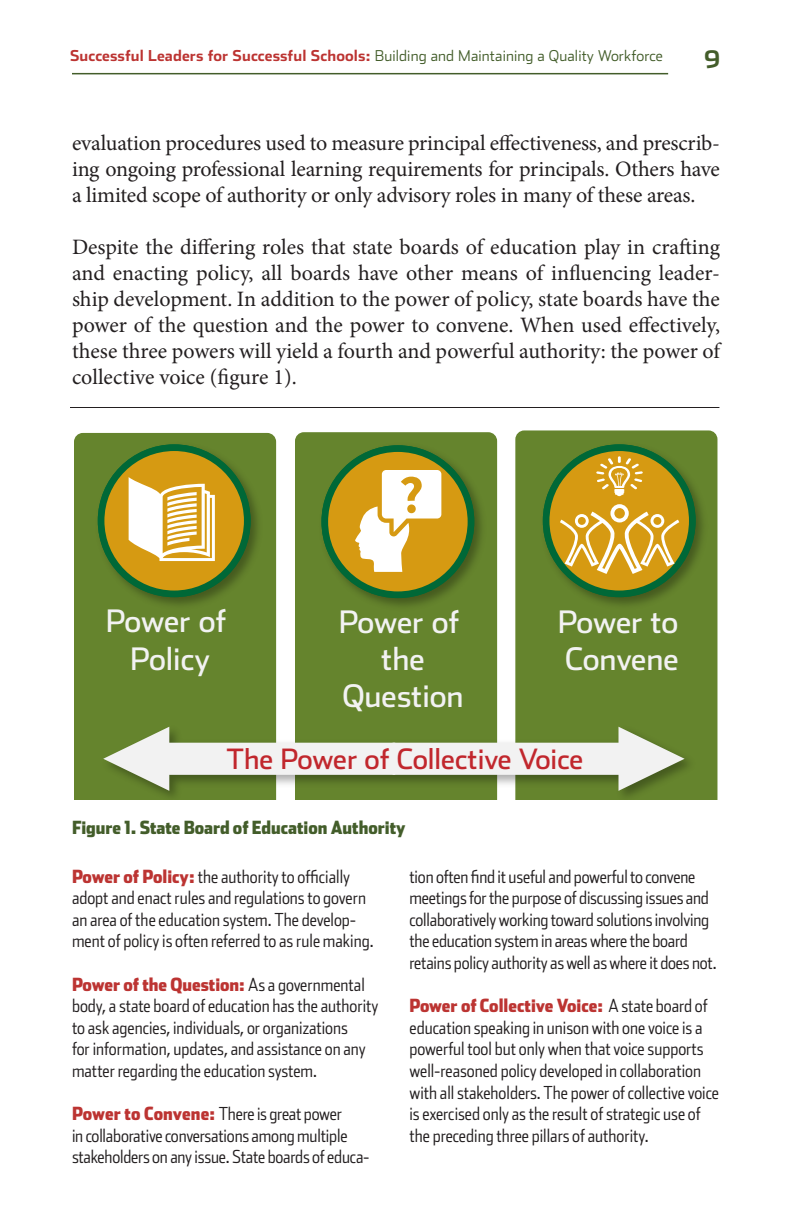
<style>
.page{position:relative;width:792px;height:1224px;background:#fff}
.page>*{position:absolute;margin:0;border:0;box-sizing:border-box;transform-origin:0 0}
.t1{font:31px/37.2px "Stainless";color:#f2f2f2;text-align:center}
.t2{font:28px "Stainless";color:#c1272d}
.t3{font:700 24px "Stainless";color:#435d2a}
.t4{font:22px/26px "Minion Pro";letter-spacing:-.01em;color:#231f20;text-align:justify}
.t5{font:300 18px/21.6px "Stainless Cond";letter-spacing:-.005em;color:#231f20}
.t6{font:900 18px "Stainless Cond";color:#435d2a}
.t7{font:300 15px "Stainless";letter-spacing:.01em;color:#435d2a}
.s1{font-weight:700;color:#bc3432}
.s2{font-weight:900;color:#bc3432}
</style>
<div class="page">
<div style="left:74px;top:433px;width:202px;height:367px;background:#65842d"></div>
<div style="left:295px;top:432px;width:202px;height:289px;background:#65842d"></div>
<div style="left:515px;top:430px;width:202px;height:370px;background:#65842d"></div>
<img style="left:315px;top:439px;width:403px;height:207px">
<img style="left:537px;top:438px;width:181px;height:207px">
<svg style="left:546px;top:448px;width:146px;height:146px;background:#b89316"></svg>
<div style="left:543px;top:444px;width:153px;height:153px;border:7px solid #006837;border-radius:50%"></div>
<img style="left:91px;top:438px;width:417px;height:207px">
<div style="left:101px;top:448px;width:146px;height:146px;background:#d69a12;border-radius:50%"></div>
<div style="left:98px;top:444px;width:153px;height:153px;border:7px solid #006837;border-radius:50%"></div>
<svg style="left:560px;top:504px;width:119px;height:70px"></svg>
<svg style="left:596px;top:456px;width:47px;height:40px;background:#dfb046"></svg>
<svg style="left:129px;top:477px;width:86px;height:84px"></svg>
<img style="left:97px;top:721px;width:604px;height:79px">
<svg style="left:103px;top:727px;width:582px;height:64px"></svg>
<hr style="left:72px;top:73px;width:596px;height:1px;background:#435d2a">
<hr style="left:70px;top:407px;width:649px;height:1px;background:#231f20">
<p class="t7" style="left:70px;top:46px;width:595px"><span class="s1">Successful Leaders for Successful Schools:</span> Building and Maintaining a Quality Workforce</p>
<h3 class="t3" style="left:705px;top:44px;width:17px">9</h3>
<p class="t4" style="left:72px;top:130px;width:650px">evaluation procedures used to measure principal effectiveness, and prescrib&shy;ing ongoing professional learning requirements for principals. Others have a limited scope of authority or only advisory roles in many of these areas.</p>
<p class="t4" style="left:72px;top:234px;width:650px">Despite the differing roles that state boards of education play in crafting and enacting policy, all boards have other means of influencing leader&shy;ship development. In addition to the power of policy, state boards have the power of the question and the power to convene. When used effectively, these three powers will yield a fourth and powerful authority: the power of collective voice (figure 1).</p>
<h1 class="t1" style="left:106px;top:602px;width:122px">Power of<br>Policy</h1>
<h1 class="t1" style="left:339px;top:603px;width:126px">Power of the<br>Question</h1>
<h1 class="t1" style="left:558px;top:603px;width:123px;text-align:left">Power to<br>Convene</h1>
<h2 class="t2" style="left:227px;top:742px;width:358px">The Power of Collective Voice</h2>
<p class="t6" style="left:72px;top:817px;width:335px">Figure 1. State Board of Education Authority</p>
<p class="t5" style="left:72px;top:865px;width:303px"><span class="s2">Power of Policy:</span> the authority to officially adopt and enact rules and regulations to govern an area of the education system. The develop&shy;ment of policy is often referred to as rule making.</p>
<p class="t5" style="left:72px;top:973px;width:308px"><span class="s2">Power of the Question:</span> As a governmental body, a state board of education has the authority to ask agencies, individuals, or organizations<br>for information, updates, and assistance on any matter regarding the education system.</p>
<p class="t5" style="left:72px;top:1103px;width:299px"><span class="s2">Power to Convene:</span> There is great power<br>in collaborative conversations among multiple stakeholders on any issue. State boards of educa-</p>
<p class="t5" style="left:410px;top:865px;width:309px">tion often find it useful and powerful to convene meetings for the purpose of discussing issues and collaboratively working toward solutions involving the education system in areas where the board retains policy authority as well as where it does not.</p>
<p class="t5" style="left:410px;top:995px;width:311px"><span class="s2">Power of Collective Voice:</span> A state board of education speaking in unison with one voice is a powerful tool but only when that voice supports well-reasoned policy developed in collaboration with all stakeholders. The power of collective voice is exercised only as the result of strategic use of the preceding three pillars of authority.</p>
</div>
